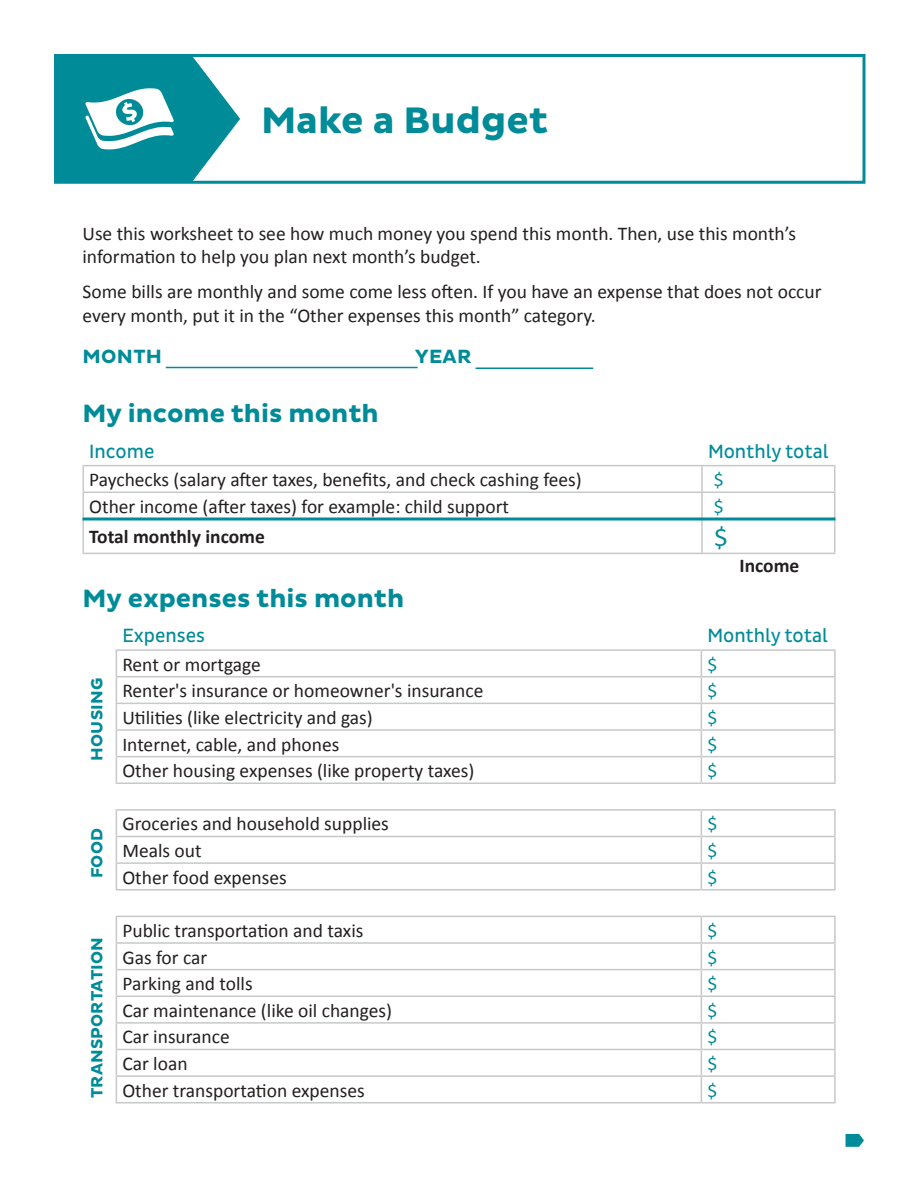
<style>
.page{position:relative;width:918px;height:1188px;background:#fff}
.page>*{position:absolute;margin:0;border:0;box-sizing:border-box;transform-origin:0 0}
.t1{font:700 37.5px "Pluto Sans";color:#008b98}
.Body{font:27px "Calibri";color:#008b98}
.Head_A{font:700 25.5px "Pluto Sans";color:#008b98}
.Body-2{font:19.5px/23.4px "Calibri";color:#231f20}
.Head_B{font:19.5px "Pluto Sans Cond";color:#008b98}
.Body-3{font:700 19.5px "Calibri";color:#231f20}
.Body-4{font:19.5px "Calibri";color:#008b98}
.Head_B-2{font:700 19.5px "Pluto Sans";letter-spacing:.015em;color:#008b98}
.Head_A-2{font:700 16.5px "Pluto Sans";letter-spacing:.015em;color:#008b98}
</style>
<div class="page">
<div style="left:54px;top:54px;width:812px;height:130px;border:3px solid #008b98"></div>
<svg style="left:56px;top:55px;width:184px;height:128px"></svg>
<svg style="left:846px;top:1134px;width:18px;height:13px"></svg>
<hr style="left:82px;top:465px;width:620px;height:1px;background:#c7c8ca">
<hr style="left:82px;top:466px;width:2px;height:26px;background:#c7c8ca">
<hr style="left:702px;top:465px;width:134px;height:1px;background:#c7c8ca">
<hr style="left:701px;top:466px;width:2px;height:26px;background:#c7c8ca">
<hr style="left:834px;top:466px;width:2px;height:26px;background:#c7c8ca">
<hr style="left:82px;top:492px;width:620px;height:1px;background:#c7c8ca">
<hr style="left:82px;top:493px;width:2px;height:25px;background:#c7c8ca">
<hr style="left:702px;top:492px;width:134px;height:1px;background:#c7c8ca">
<hr style="left:701px;top:493px;width:2px;height:25px;background:#c7c8ca">
<hr style="left:834px;top:493px;width:2px;height:25px;background:#c7c8ca">
<hr style="left:82px;top:520px;width:2px;height:33px;background:#c7c8ca">
<hr style="left:701px;top:520px;width:2px;height:33px;background:#c7c8ca">
<hr style="left:834px;top:520px;width:2px;height:33px;background:#c7c8ca">
<hr style="left:82px;top:553px;width:620px;height:1px;background:#c7c8ca">
<hr style="left:702px;top:553px;width:134px;height:1px;background:#c7c8ca">
<hr style="left:834px;top:651px;width:2px;height:25px;background:#c7c8ca">
<hr style="left:116px;top:676px;width:585px;height:1px;background:#c7c8ca">
<hr style="left:701px;top:676px;width:135px;height:1px;background:#c7c8ca">
<hr style="left:834px;top:677px;width:2px;height:26px;background:#c7c8ca">
<hr style="left:116px;top:703px;width:585px;height:1px;background:#c7c8ca">
<hr style="left:701px;top:703px;width:135px;height:1px;background:#c7c8ca">
<hr style="left:834px;top:704px;width:2px;height:25px;background:#c7c8ca">
<hr style="left:116px;top:729px;width:585px;height:2px;background:#c7c8ca">
<hr style="left:701px;top:729px;width:135px;height:2px;background:#c7c8ca">
<hr style="left:834px;top:731px;width:2px;height:25px;background:#c7c8ca">
<hr style="left:116px;top:756px;width:585px;height:1px;background:#c7c8ca">
<svg style="left:116px;top:651px;width:1px;height:131px"></svg>
<hr style="left:701px;top:756px;width:135px;height:1px;background:#c7c8ca">
<svg style="left:701px;top:651px;width:1px;height:131px"></svg>
<hr style="left:834px;top:757px;width:2px;height:25px;background:#c7c8ca">
<hr style="left:116px;top:782px;width:585px;height:2px;background:#c7c8ca">
<hr style="left:701px;top:782px;width:135px;height:2px;background:#c7c8ca">
<hr style="left:116px;top:809px;width:585px;height:2px;background:#c7c8ca">
<hr style="left:701px;top:809px;width:135px;height:2px;background:#c7c8ca">
<hr style="left:834px;top:811px;width:2px;height:25px;background:#c7c8ca">
<hr style="left:116px;top:836px;width:585px;height:1px;background:#c7c8ca">
<hr style="left:701px;top:836px;width:135px;height:1px;background:#c7c8ca">
<hr style="left:834px;top:837px;width:2px;height:25px;background:#c7c8ca">
<hr style="left:116px;top:862px;width:585px;height:2px;background:#c7c8ca">
<svg style="left:116px;top:811px;width:1px;height:78px"></svg>
<hr style="left:701px;top:862px;width:135px;height:2px;background:#c7c8ca">
<svg style="left:701px;top:811px;width:1px;height:78px"></svg>
<hr style="left:834px;top:864px;width:2px;height:25px;background:#c7c8ca">
<hr style="left:116px;top:889px;width:585px;height:1px;background:#c7c8ca">
<hr style="left:701px;top:889px;width:135px;height:1px;background:#c7c8ca">
<hr style="left:116px;top:916px;width:585px;height:1px;background:#c7c8ca">
<hr style="left:701px;top:916px;width:135px;height:1px;background:#c7c8ca">
<hr style="left:834px;top:917px;width:2px;height:25px;background:#c7c8ca">
<hr style="left:116px;top:942px;width:585px;height:2px;background:#c7c8ca">
<hr style="left:701px;top:942px;width:135px;height:2px;background:#c7c8ca">
<hr style="left:834px;top:944px;width:2px;height:25px;background:#c7c8ca">
<hr style="left:116px;top:969px;width:585px;height:1px;background:#c7c8ca">
<hr style="left:701px;top:969px;width:135px;height:1px;background:#c7c8ca">
<hr style="left:834px;top:970px;width:2px;height:25px;background:#c7c8ca">
<hr style="left:116px;top:995px;width:585px;height:2px;background:#c7c8ca">
<hr style="left:701px;top:995px;width:135px;height:2px;background:#c7c8ca">
<hr style="left:834px;top:997px;width:2px;height:25px;background:#c7c8ca">
<hr style="left:116px;top:1022px;width:585px;height:2px;background:#c7c8ca">
<hr style="left:701px;top:1022px;width:135px;height:2px;background:#c7c8ca">
<hr style="left:834px;top:1024px;width:2px;height:25px;background:#c7c8ca">
<hr style="left:116px;top:1049px;width:585px;height:1px;background:#c7c8ca">
<hr style="left:701px;top:1049px;width:135px;height:1px;background:#c7c8ca">
<hr style="left:834px;top:1050px;width:2px;height:25px;background:#c7c8ca">
<hr style="left:116px;top:1075px;width:585px;height:2px;background:#c7c8ca">
<svg style="left:116px;top:917px;width:1px;height:185px"></svg>
<hr style="left:701px;top:1075px;width:135px;height:2px;background:#c7c8ca">
<svg style="left:701px;top:917px;width:1px;height:185px"></svg>
<hr style="left:834px;top:1077px;width:2px;height:25px;background:#c7c8ca">
<hr style="left:116px;top:649px;width:585px;height:2px;background:#c7c8ca">
<hr style="left:701px;top:649px;width:135px;height:2px;background:#c7c8ca">
<hr style="left:116px;top:1102px;width:585px;height:1px;background:#c7c8ca">
<hr style="left:701px;top:1102px;width:135px;height:1px;background:#c7c8ca">
<hr style="left:82px;top:518px;width:754px;height:2px;background:#008b98">
<hr style="left:166px;top:367px;width:252px;height:1px;background:#008b98">
<hr style="left:476px;top:368px;width:117px;height:1px;background:#008b98">
<p class="t1" style="left:261px;top:99px;width:289px">Make a Budget</p>
<p class="Body-2" style="left:82px;top:222px;width:715px">Use this worksheet to see how much money you spend this month. Then, use this month’s information to help you plan next month’s budget.</p>
<p class="Body-2" style="left:82px;top:280px;width:741px">Some bills are monthly and some come less often. If you have an expense that does not occur every month, put it in the “Other expenses this month” category.</p>
<p class="Head_B-2" style="left:83px;top:345px;width:81px">MONTH</p>
<p class="Head_B-2" style="left:415px;top:345px;width:58px">YEAR</p>
<p class="Head_A" style="left:82px;top:399px;width:298px">My income this month</p>
<p class="Head_B" style="left:89px;top:440px;width:67px">Income</p>
<p class="Head_B" style="left:708px;top:440px;width:122px">Monthly total</p>
<p class="Body-2" style="left:89px;top:468px;width:494px">Paychecks (salary after taxes, benefits, and check cashing fees)</p>
<p class="Body-4" style="left:714px;top:467px;width:11px">$</p>
<p class="Body-2" style="left:89px;top:495px;width:421px">Other income (after taxes) for example: child support</p>
<p class="Body-4" style="left:714px;top:494px;width:11px">$</p>
<p class="Body-3" style="left:89px;top:525px;width:177px">Total monthly income</p>
<p class="Body" style="left:714px;top:520px;width:15px">$</p>
<p class="Head_A" style="left:82px;top:584px;width:323px">My expenses this month</p>
<p class="Head_B" style="left:122px;top:625px;width:84px">Expenses</p>
<p class="Head_B" style="left:707px;top:625px;width:122px">Monthly total</p>
<p class="Body-2" style="left:122px;top:653px;width:140px">Rent or mortgage</p>
<p class="Body-4" style="left:707px;top:652px;width:11px">$</p>
<p class="Body-2" style="left:122px;top:679px;width:363px">Renter's insurance or homeowner's insurance</p>
<p class="Body-4" style="left:707px;top:679px;width:11px">$</p>
<p class="Body-2" style="left:122px;top:706px;width:252px">Utilities (like electricity and gas)</p>
<p class="Body-4" style="left:707px;top:705px;width:11px">$</p>
<p class="Body-2" style="left:122px;top:732px;width:219px">Internet, cable, and phones</p>
<p class="Body-4" style="left:707px;top:732px;width:11px">$</p>
<p class="Body-2" style="left:122px;top:759px;width:354px">Other housing expenses (like property taxes)</p>
<p class="Body-4" style="left:707px;top:758px;width:11px">$</p>
<p class="Body-2" style="left:122px;top:812px;width:268px">Groceries and household supplies</p>
<p class="Body-4" style="left:707px;top:812px;width:11px">$</p>
<p class="Body-2" style="left:122px;top:839px;width:81px">Meals out</p>
<p class="Body-4" style="left:707px;top:838px;width:11px">$</p>
<p class="Body-2" style="left:122px;top:866px;width:166px">Other food expenses</p>
<p class="Body-4" style="left:707px;top:865px;width:11px">$</p>
<p class="Body-2" style="left:122px;top:919px;width:243px">Public transportation and taxis</p>
<p class="Body-4" style="left:707px;top:918px;width:11px">$</p>
<p class="Body-2" style="left:122px;top:945px;width:86px">Gas for car</p>
<p class="Body-4" style="left:707px;top:945px;width:11px">$</p>
<p class="Body-2" style="left:122px;top:972px;width:132px">Parking and tolls</p>
<p class="Body-4" style="left:707px;top:971px;width:11px">$</p>
<p class="Body-2" style="left:122px;top:999px;width:271px">Car maintenance (like oil changes)</p>
<p class="Body-4" style="left:707px;top:998px;width:11px">$</p>
<p class="Body-2" style="left:122px;top:1025px;width:109px">Car insurance</p>
<p class="Body-4" style="left:707px;top:1025px;width:11px">$</p>
<p class="Body-2" style="left:122px;top:1052px;width:67px">Car loan</p>
<p class="Body-4" style="left:707px;top:1051px;width:11px">$</p>
<p class="Body-2" style="left:122px;top:1079px;width:244px">Other transportation expenses</p>
<p class="Body-4" style="left:707px;top:1078px;width:11px">$</p>
<p class="Body-3" style="left:740px;top:553px;width:61px">Income</p>
<p class="Head_A-2" style="left:87px;top:761px;width:85px;rotate:-90deg">HOUSING</p>
<p class="Head_A-2" style="left:87px;top:878px;width:52px;rotate:-90deg">FOOD</p>
<p class="Head_A-2" style="left:87px;top:1098px;width:163px;rotate:-90deg">TRANSPORTATION</p>
</div>
